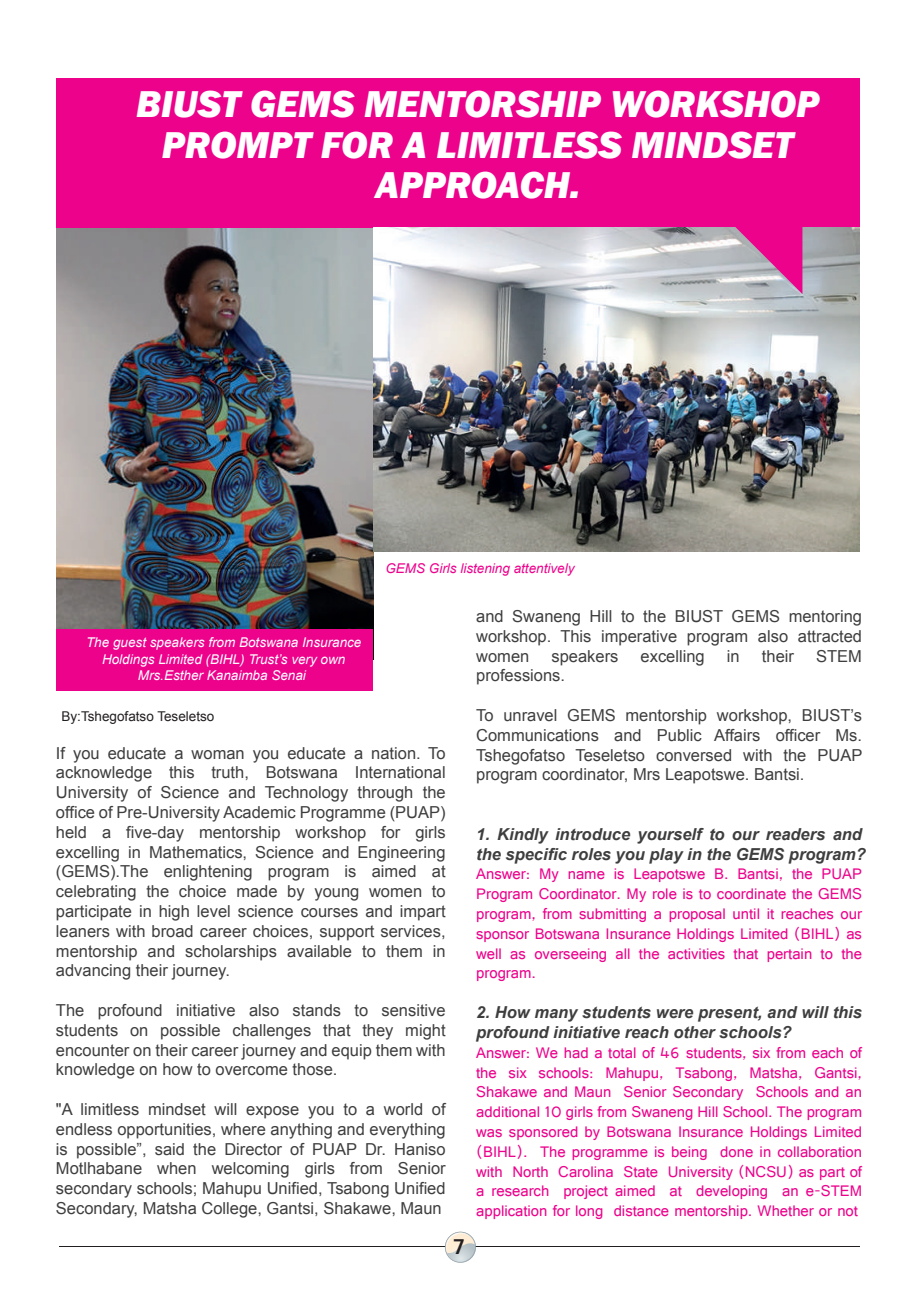
<style>
.page{position:relative;width:920px;height:1290px;background:#fff}
.page>*{position:absolute;margin:0;border:0;box-sizing:border-box;transform-origin:0 0}
.t1{font:italic 800 38.4px/40.5px "Franklin Gothic";color:#fff;text-align:center}
.t2{font:700 23.1px "Raavi";color:#231f20}
.t3{font:16.5px/19.8px "Arial";color:#3e3e3f;text-align:justify}
.t4{font:16.5px/19.8px "Raavi";color:#ed028c;text-align:justify}
.t5{font:italic 700 16.5px/19.8px "Arial";color:#3e3e3f}
.t6{font:italic 13.5px/16.2px "Arial";color:#fff;text-align:center}
.t7{font:italic 13.5px "Arial";color:#ed028c}
.t8{font:13.5px "Arial";color:#231f20}
</style>
<div class="page">
<img style="left:57px;top:228px;width:316px;height:401px">
<hr style="left:60px;top:1246px;width:800px;height:1px;background:#231f20">
<svg style="left:445px;top:1232px;width:31px;height:31px"></svg>
<div style="left:56px;top:78px;width:803px;height:150px;background:#ed028c"></div>
<img style="left:373px;top:228px;width:486px;height:323px">
<div style="left:56px;top:629px;width:317px;height:61px;background:#ed028c"></div>
<svg style="left:723px;top:227px;width:79px;height:67px;background:#cf6fab"></svg>
<h1 class="t1" style="left:136px;top:84px;width:684px">BIUST GEMS MENTORSHIP WORKSHOP<br>PROMPT FOR A LIMITLESS MINDSET<br>APPROACH.</h1>
<p class="t7" style="left:385px;top:560px;width:191px">GEMS Girls listening attentively</p>
<p class="t6" style="left:86px;top:635px;width:277px">The guest speakers from Botswana Insurance<br>Holdings Limited (BIHL) Trust’s very own<br>Mrs.Esther Kanaimba Senai</p>
<p class="t8" style="left:62px;top:707px;width:154px">By:Tshegofatso Teseletso</p>
<p class="t3" style="left:56px;top:743px;width:391px">If you educate a woman you educate a nation. To acknowledge this truth, Botswana International University of Science and Technology through the office of Pre-University Academic Programme (PUAP) held a five-day mentorship workshop for girls excelling in Mathematics, Science and Engineering (GEMS).The enlightening program is aimed at celebrating the choice made by young women to participate in high level science courses and impart leaners with broad career choices, support services, mentorship and scholarships available to them in advancing their journey.</p>
<p class="t3" style="left:56px;top:1000px;width:391px">The profound initiative also stands to sensitive students on possible challenges that they might encounter on their career journey and equip them with knowledge on how to overcome those.</p>
<p class="t3" style="left:56px;top:1099px;width:391px">"A limitless mindset will expose you to a world of endless opportunities, where anything and everything is possible”, said the Director of PUAP Dr. Haniso Motlhabane when welcoming girls from Senior secondary schools; Mahupu Unified, Tsabong Unified Secondary, Matsha College, Gantsi, Shakawe, Maun</p>
<h2 class="t2" style="left:453px;top:1233px;width:13px">7</h2>
<p class="t3" style="left:476px;top:606px;width:387px">and Swaneng Hill to the BIUST GEMS mentoring workshop. This imperative program also attracted women</p>
<p class="t3" style="left:551px;top:646px;width:68px">speakers</p>
<p class="t3" style="left:641px;top:646px;width:66px">excelling</p>
<p class="t3" style="left:727px;top:646px;width:14px">in</p>
<p class="t3" style="left:762px;top:646px;width:34px">their</p>
<p class="t3" style="left:816px;top:646px;width:47px">STEM</p>
<p class="t3" style="left:476px;top:666px;width:90px">professions.</p>
<p class="t3" style="left:476px;top:705px;width:388px">To unravel GEMS mentorship workshop, BIUST’s Communications and Public Affairs officer Ms.<br>Tshegofatso Teseletso conversed with the PUAP program coordinator, Mrs Leapotswe. Bantsi.</p>
<p class="t5" style="left:476px;top:825px;width:391px">1. Kindly introduce yourself to our readers and the specific roles you play in the GEMS program?</p>
<p class="t4" style="left:476px;top:864px;width:387px">Answer: My name is Leapotswe B. Bantsi, the PUAP Program Coordinator. My role is to coordinate the GEMS program, from submitting a proposal until it reaches our sponsor Botswana Insurance Holdings Limited (BIHL) as well as overseeing all the activities that pertain to the program.</p>
<p class="t5" style="left:476px;top:1003px;width:387px">2. How many students were present, and will this profound initiative reach other schools?</p>
<p class="t4" style="left:476px;top:1042px;width:387px">Answer: We had a total of 46 students, six from each of the six schools: Mahupu, Tsabong, Matsha, Gantsi, Shakawe and Maun Senior Secondary Schools and an additional 10 girls from Swaneng Hill School. The program was sponsored by Botswana Insurance Holdings Limited (BIHL). The programme is being done in collaboration with North Carolina State University (NCSU) as part of a research project aimed at developing an e-STEM application for long distance mentorship. Whether or not</p>
</div>
